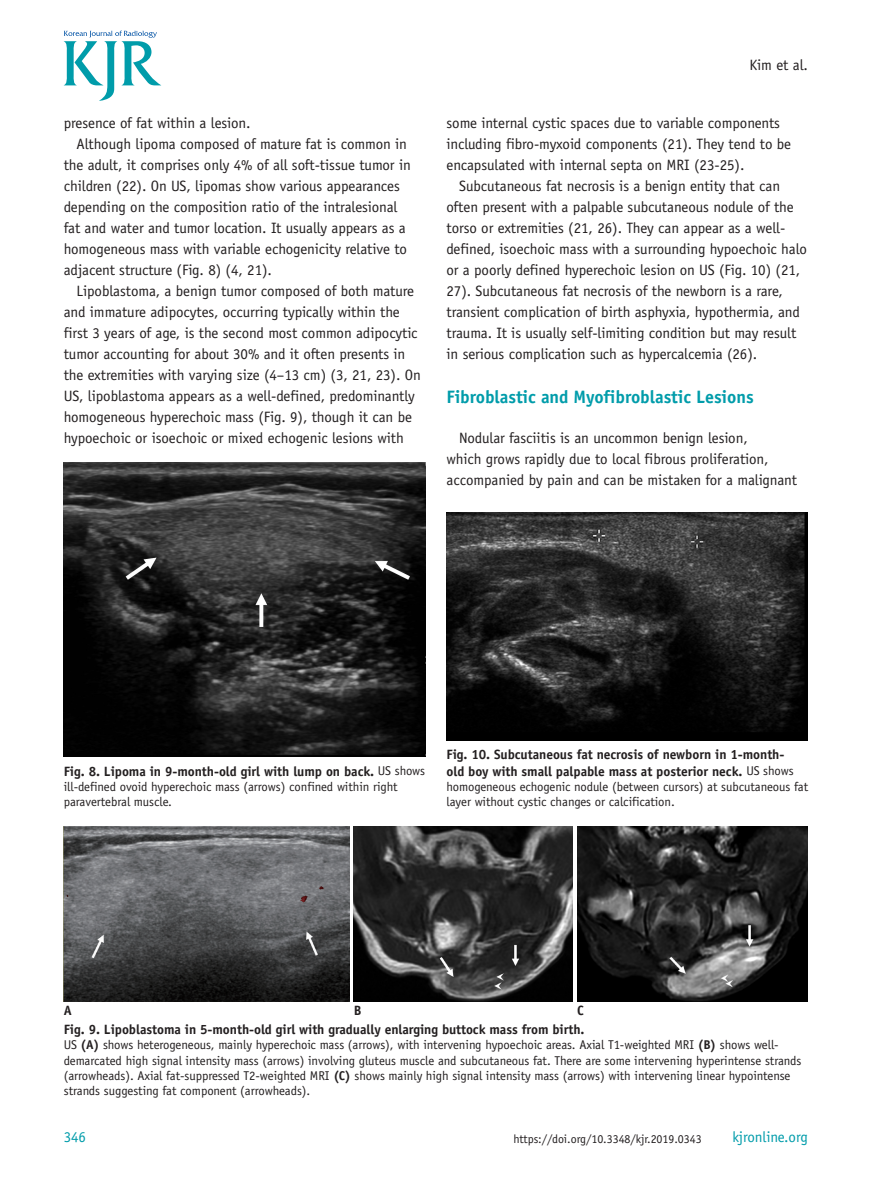
<style>
.page{position:relative;width:893px;height:1191px;background:#fff}
.page>*{position:absolute;margin:0;border:0;box-sizing:border-box;transform-origin:0 0}
.t1{font:700 18px "Officina Sans Std";letter-spacing:-.005em;color:#009caa}
.t2{font:15px/21px "Officina Sans Std";letter-spacing:-.005em;color:#231f20}
.t3{font:15px "Officina Sans Std";letter-spacing:-.005em;color:#009caa}
.t4{font:700 13.5px/16.2px "Officina Sans Std";letter-spacing:-.005em;color:#231f20}
.t5{font:12.75px/15.3px "Officina Sans Std";letter-spacing:-.005em;color:#231f20}
.t6{font:12px "Officina Sans Std";letter-spacing:-.005em;color:#231f20}
.s1{font-weight:400;font-size:12.75px}
.s2{font-weight:700}
</style>
<div class="page">
<svg style="left:64px;top:31px;width:97px;height:70px"></svg>
<img style="left:64px;top:463px;width:361px;height:294px">
<img style="left:446px;top:512px;width:362px;height:228px">
<img style="left:354px;top:826px;width:219px;height:175px">
<img style="left:577px;top:826px;width:231px;height:175px">
<img style="left:64px;top:826px;width:286px;height:175px">
<p class="t2" style="left:64px;top:112px;width:188px">presence of fat within a lesion.</p>
<p class="t2" style="left:77px;top:133px;width:332px">Although lipoma composed of mature fat is common in</p>
<p class="t2" style="left:64px;top:154px;width:349px">the adult, it comprises only 4% of all soft-tissue tumor in</p>
<p class="t2" style="left:64px;top:175px;width:338px">children (22). On US, lipomas show various appearances</p>
<p class="t2" style="left:64px;top:196px;width:335px">depending on the composition ratio of the intralesional</p>
<p class="t2" style="left:64px;top:217px;width:343px">fat and water and tumor location. It usually appears as a</p>
<p class="t2" style="left:64px;top:238px;width:345px">homogeneous mass with variable echogenicity relative to</p>
<p class="t2" style="left:64px;top:259px;width:210px">adjacent structure (Fig. 8) (4, 21).</p>
<p class="t2" style="left:77px;top:280px;width:339px">Lipoblastoma, a benign tumor composed of both mature</p>
<p class="t2" style="left:64px;top:301px;width:338px">and immature adipocytes, occurring typically within the</p>
<p class="t2" style="left:64px;top:322px;width:355px">first 3 years of age, is the second most common adipocytic</p>
<p class="t2" style="left:64px;top:343px;width:343px">tumor accounting for about 30% and it often presents in</p>
<p class="t2" style="left:64px;top:364px;width:359px">the extremities with varying size (4–13 cm) (3, 21, 23). On</p>
<p class="t2" style="left:64px;top:385px;width:353px">US, lipoblastoma appears as a well-defined, predominantly</p>
<p class="t2" style="left:64px;top:406px;width:350px">homogeneous hyperechoic mass (Fig. 9), though it can be</p>
<p class="t2" style="left:64px;top:427px;width:341px">hypoechoic or isoechoic or mixed echogenic lesions with</p>
<p class="t2" style="left:749px;top:54px;width:60px">Kim et al.</p>
<p class="t2" style="left:446px;top:112px;width:346px">some internal cystic spaces due to variable components including fibro-myxoid components (21). They tend to be encapsulated with internal septa on MRI (23-25).</p>
<p class="t2" style="left:446px;top:175px;width:362px;text-indent:13px">Subcutaneous fat necrosis is a benign entity that can often present with a palpable subcutaneous nodule of the torso or extremities (21, 26). They can appear as a well&shy;defined, isoechoic mass with a surrounding hypoechoic halo or a poorly defined hyperechoic lesion on US (Fig. 10) (21, 27). Subcutaneous fat necrosis of the newborn is a rare, transient complication of birth asphyxia, hypothermia, and trauma. It is usually self-limiting condition but may result in serious complication such as hypercalcemia (26).</p>
<p class="t1" style="left:446px;top:386px;width:309px">Fibroblastic and Myofibroblastic Lesions</p>
<p class="t2" style="left:446px;top:427px;width:352px;text-indent:13px">Nodular fasciitis is an uncommon benign lesion,<br>which grows rapidly due to local fibrous proliferation, accompanied by pain and can be mistaken for a malignant</p>
<p class="t4" style="left:64px;top:762px;width:363px">Fig. 8. Lipoma in 9-month-old girl with lump on back. <span class="s1">US shows</span></p>
<p class="t5" style="left:64px;top:779px;width:335px">ill-defined ovoid hyperechoic mass (arrows) confined within right paravertebral muscle.</p>
<p class="t4" style="left:446px;top:746px;width:349px">Fig. 10. Subcutaneous fat necrosis of newborn in 1-month&shy;old boy with small palpable mass at posterior neck. <span class="s1">US shows</span></p>
<p class="t5" style="left:446px;top:779px;width:363px">homogeneous echogenic nodule (between cursors) at subcutaneous fat layer without cystic changes or calcification.</p>
<p class="t4" style="left:64px;top:1001px;width:10px">A</p>
<p class="t4" style="left:354px;top:1001px;width:9px">B</p>
<p class="t4" style="left:577px;top:1001px;width:8px">C</p>
<p class="t4" style="left:64px;top:1021px;width:522px">Fig. 9. Lipoblastoma in 5-month-old girl with gradually enlarging buttock mass from birth.</p>
<p class="t5" style="left:64px;top:1037px;width:739px">US <span class="s2">(A)</span> shows heterogeneous, mainly hyperechoic mass (arrows), with intervening hypoechoic areas. Axial T1-weighted MRI <span class="s2">(B)</span> shows well&shy;demarcated high signal intensity mass (arrows) involving gluteus muscle and subcutaneous fat. There are some intervening hyperintense strands (arrowheads). Axial fat-suppressed T2-weighted MRI <span class="s2">(C)</span> shows mainly high signal intensity mass (arrows) with intervening linear hypointense strands suggesting fat component (arrowheads).</p>
<p class="t3" style="left:64px;top:1128px;width:24px">346</p>
<p class="t6" style="left:513px;top:1132px;width:190px">https://doi.org/10.3348/kjr.2019.0343</p>
<p class="t3" style="left:732px;top:1128px;width:77px">kjronline.org</p>
</div>
